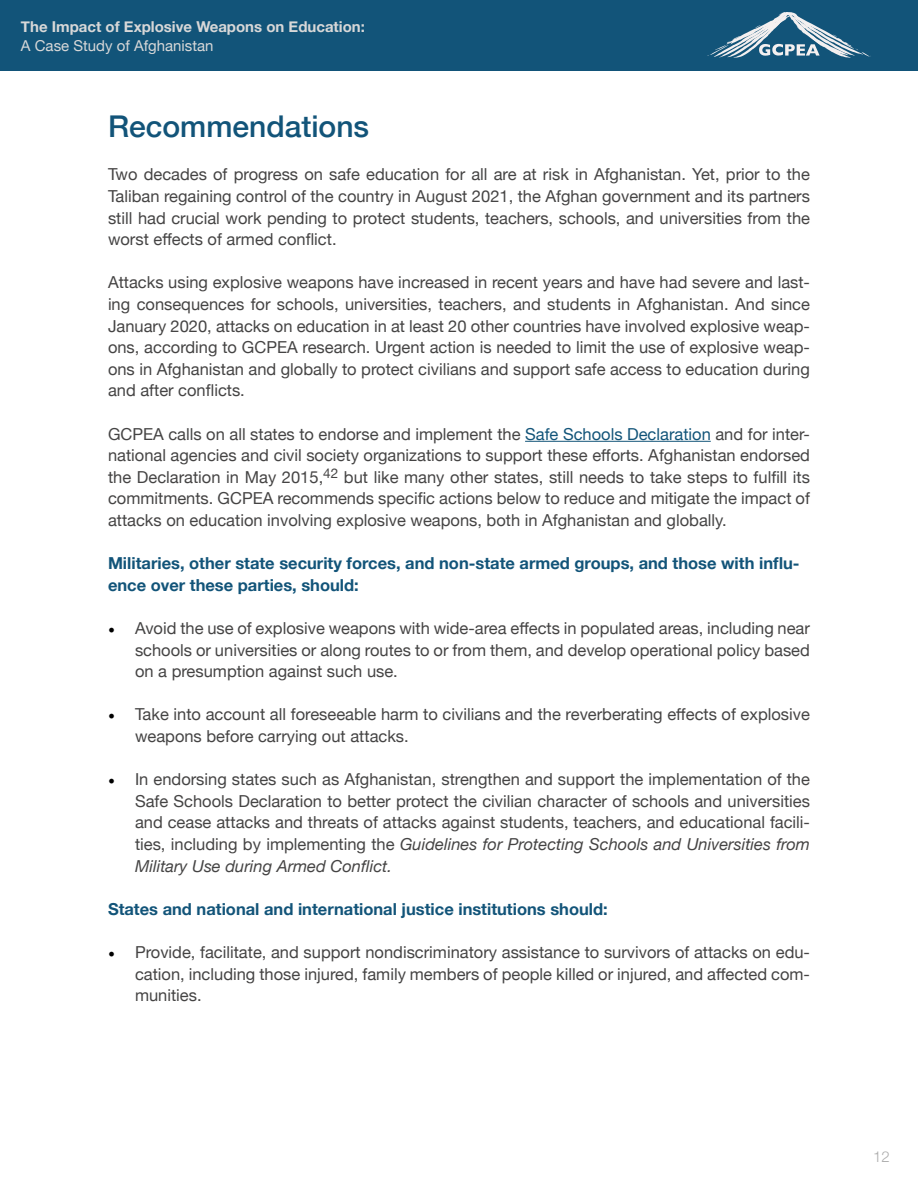
<style>
.page{position:relative;width:918px;height:1188px;background:#fff}
.page>*{position:absolute;margin:0;border:0;box-sizing:border-box;transform-origin:0 0}
.t1{font:500 30px "Helvetica Neue";color:#125479}
.t2{font:16.5px/21.6px "Helvetica Neue";color:#454444;text-align:justify}
.t3{font:700 16.5px/21.6px "Helvetica Neue";color:#125479}
.t4{font:700 15px "Helvetica Neue";color:#d8d8d8}
.t5{font:15px "Helvetica Neue";color:#d8d8d8}
.t6{font:300 15px "Helvetica Neue";color:#acacac}
.s1{color:#125479}
.s2{font-family:"Minion Pro";font-size:18px;color:#000}
.s3{font-style:italic}
</style>
<div class="page">
<hr style="left:917px;top:0;width:1px;height:71px;background:#125479">
<div style="left:0;top:0;width:918px;height:70px;background:#125479"></div>
<svg style="left:707px;top:12px;width:164px;height:46px"></svg>
<hr style="left:525px;top:441px;width:186px;height:1px;background:#125479">
<p class="t4" style="left:21px;top:15px;width:346px">The Impact of Explosive Weapons on Education:</p>
<p class="t5" style="left:21px;top:35px;width:194px">A Case Study of Afghanistan</p>
<h1 class="t1" style="left:108px;top:102px;width:263px">Recommendations</h1>
<p class="t2" style="left:108px;top:165px;width:704px">Two decades of progress on safe education for all are at risk in Afghanistan. Yet, prior to the Taliban regaining control of the country in August 2021, the Afghan government and its partners still had crucial work pending to protect students, teachers, schools, and universities from the worst effects of armed conflict.</p>
<p class="t2" style="left:108px;top:273px;width:704px">Attacks using explosive weapons have increased in recent years and have had severe and last&shy;ing consequences for schools, universities, teachers, and students in Afghanistan. And since January 2020, attacks on education in at least 20 other countries have involved explosive weap&shy;ons, according to GCPEA research. Urgent action is needed to limit the use of explosive weap&shy;ons in Afghanistan and globally to protect civilians and support safe access to education during and after conflicts.</p>
<p class="t2" style="left:108px;top:424px;width:704px">GCPEA calls on all states to endorse and implement the <span class="s1">Safe Schools Declaration</span> and for inter&shy;national agencies and civil society organizations to support these efforts. Afghanistan endorsed the Declaration in May 2015,<sup>42</sup> but like many other states, still needs to take steps to fulfill its commitments. GCPEA recommends specific actions below to reduce and mitigate the impact of attacks on education involving explosive weapons, both in Afghanistan and globally.</p>
<p class="t3" style="left:108px;top:553px;width:693px">Militaries, other state security forces, and non-state armed groups, and those with influ&shy;ence over these parties, should:</p>
<p class="t2" style="left:135px;top:618px;width:677px;text-indent:-27px"><span class="s2">•</span> Avoid the use of explosive weapons with wide-area effects in populated areas, including near schools or universities or along routes to or from them, and develop operational policy based on a presumption against such use.</p>
<p class="t2" style="left:135px;top:705px;width:677px;text-indent:-27px"><span class="s2">•</span> Take into account all foreseeable harm to civilians and the reverberating effects of explosive weapons before carrying out attacks.</p>
<p class="t2" style="left:135px;top:770px;width:677px;text-indent:-27px"><span class="s2">•</span> In endorsing states such as Afghanistan, strengthen and support the implementation of the Safe Schools Declaration to better protect the civilian character of schools and universities and cease attacks and threats of attacks against students, teachers, and educational facili&shy;ties, including by implementing the <span class="s3">Guidelines for Protecting Schools and Universities from Military Use during Armed Conflict.</span></p>
<p class="t3" style="left:108px;top:899px;width:501px">States and national and international justice institutions should:</p>
<p class="t2" style="left:135px;top:942px;width:677px;text-indent:-27px"><span class="s2">•</span> Provide, facilitate, and support nondiscriminatory assistance to survivors of attacks on edu&shy;cation, including those injured, family members of people killed or injured, and affected com&shy;munities.</p>
<p class="t6" style="left:873px;top:1145px;width:18px">12</p>
</div>
